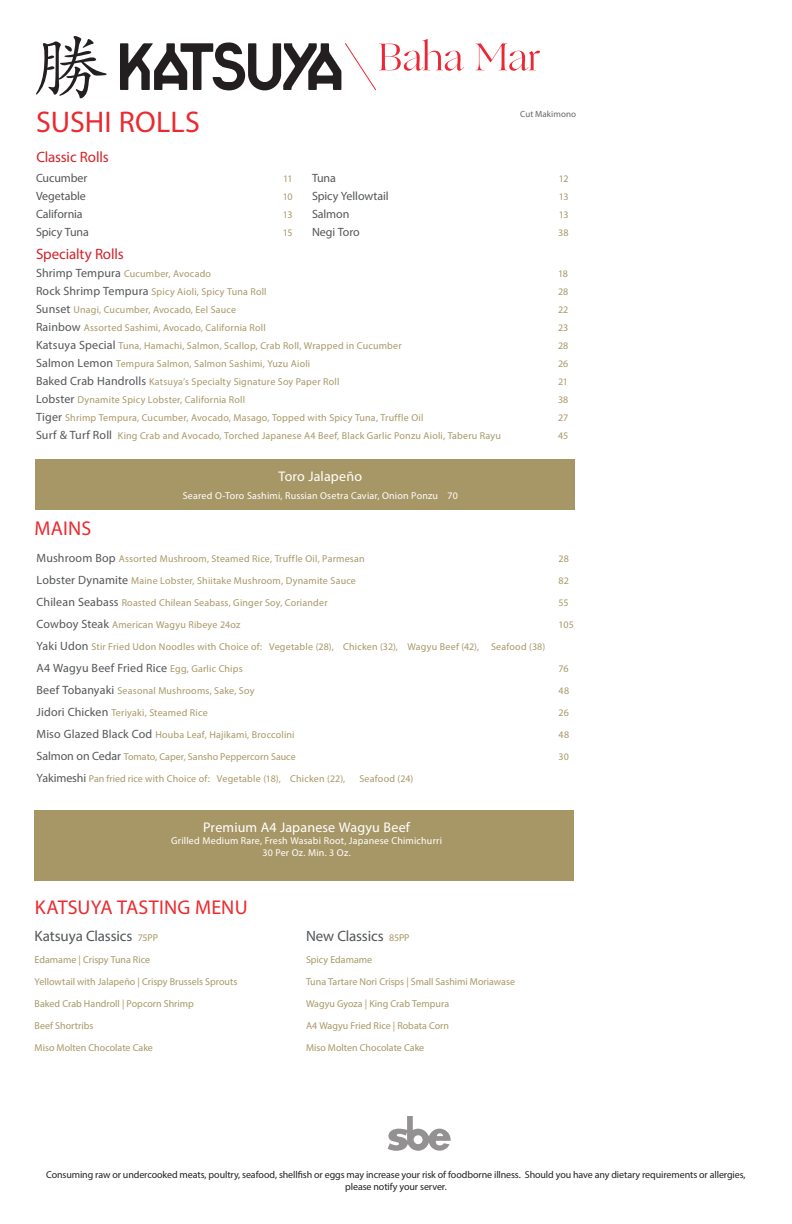
<style>
.page{position:relative;width:792px;height:1224px;background:#fff}
.page>*{position:absolute;margin:0;border:0;box-sizing:border-box;transform-origin:0 0}
.t1{font:30px "Myriad Pro";letter-spacing:.005em;color:#ea2a2f}
.t2{font:20px "Myriad Pro";letter-spacing:.01em;color:#ea2a2f}
.t3{font:15px "Myriad Pro";letter-spacing:-.01em;color:#535659}
.t4{font:15px "Myriad Pro";letter-spacing:-.01em;color:#d1232a}
.t5{font:14px "Myriad Pro";letter-spacing:.01em;color:#fff}
.t6{font:12px "Myriad Pro";letter-spacing:-.005em;color:#535659}
.t7{font:12px "Myriad Pro";letter-spacing:.015em;color:#535659}
.t8{font:10px "Myriad Pro";letter-spacing:.015em;color:#a89766}
.t9{font:10px/12px "Myriad Pro";letter-spacing:-.01em;color:#231f20;text-align:center}
.t10{font:10px/12px "Myriad Pro";letter-spacing:.02em;color:#fff;text-align:center}
.SubHead{font:9px "Myriad Pro";letter-spacing:.005em;color:#656666}
.s1{font-size:12px;color:#535659}
.s2{font-size:10px;color:#a89766}
</style>
<div class="page">
<svg style="left:476px;top:43px;width:64px;height:28px"></svg>
<svg style="left:36px;top:36px;width:71px;height:63px"></svg>
<svg style="left:120px;top:39px;width:344px;height:52px"></svg>
<div style="left:35px;top:460px;width:540px;height:50px;background:#a89766"></div>
<div style="left:34px;top:810px;width:540px;height:71px;background:#a89766"></div>
<svg style="left:388px;top:1116px;width:63px;height:35px"></svg>
<p class="t1" style="left:36px;top:104px;width:165px">SUSHI ROLLS</p>
<p class="t4" style="left:36px;top:148px;width:74px">Classic Rolls</p>
<p class="t6" style="left:36px;top:170px;width:53px">Cucumber</p>
<p class="t8" style="left:283px;top:172px;width:11px">11</p>
<p class="t6" style="left:36px;top:188px;width:51px">Vegetable</p>
<p class="t8" style="left:283px;top:190px;width:11px">10</p>
<p class="t6" style="left:36px;top:206px;width:48px">California</p>
<p class="t8" style="left:283px;top:208px;width:11px">13</p>
<p class="t6" style="left:36px;top:224px;width:54px">Spicy Tuna</p>
<p class="t8" style="left:283px;top:226px;width:11px">15</p>
<p class="SubHead" style="left:520px;top:108px;width:57px">Cut Makimono</p>
<p class="t6" style="left:312px;top:170px;width:25px">Tuna</p>
<p class="t8" style="left:559px;top:172px;width:11px">12</p>
<p class="t6" style="left:312px;top:188px;width:78px">Spicy Yellowtail</p>
<p class="t8" style="left:559px;top:190px;width:11px">13</p>
<p class="t6" style="left:312px;top:206px;width:39px">Salmon</p>
<p class="t8" style="left:559px;top:208px;width:11px">13</p>
<p class="t6" style="left:312px;top:224px;width:49px">Negi Toro</p>
<p class="t8" style="left:558px;top:226px;width:12px">38</p>
<p class="t4" style="left:36px;top:245px;width:89px">Specialty Rolls</p>
<p class="t8" style="left:36px;top:268px;width:177px"><span class="s1">Shrimp Tempura</span> Cucumber, Avocado</p>
<p class="t8" style="left:558px;top:268px;width:11px">18</p>
<p class="t8" style="left:36px;top:286px;width:232px"><span class="s1">Rock Shrimp Tempura</span> Spicy Aioli, Spicy Tuna Roll</p>
<p class="t8" style="left:558px;top:286px;width:12px">28</p>
<p class="t8" style="left:36px;top:304px;width:202px"><span class="s1">Sunset</span> Unagi, Cucumber, Avocado, Eel Sauce</p>
<p class="t8" style="left:558px;top:304px;width:12px">22</p>
<p class="t8" style="left:36px;top:322px;width:231px"><span class="s1">Rainbow</span> Assorted Sashimi, Avocado, California Roll</p>
<p class="t8" style="left:558px;top:322px;width:12px">23</p>
<p class="t8" style="left:36px;top:340px;width:367px"><span class="s1">Katsuya Special</span> Tuna, Hamachi, Salmon, Scallop, Crab Roll, Wrapped in Cucumber</p>
<p class="t8" style="left:558px;top:340px;width:12px">28</p>
<p class="t8" style="left:36px;top:358px;width:276px"><span class="s1">Salmon Lemon</span> Tempura Salmon, Salmon Sashimi, Yuzu Aioli</p>
<p class="t8" style="left:558px;top:358px;width:12px">26</p>
<p class="t8" style="left:36px;top:376px;width:305px"><span class="s1">Baked Crab Handrolls</span> Katsuya’s Specialty Signature Soy Paper Roll</p>
<p class="t8" style="left:558px;top:376px;width:11px">21</p>
<p class="t8" style="left:36px;top:394px;width:211px"><span class="s1">Lobster</span> Dynamite Spicy Lobster, California Roll</p>
<p class="t8" style="left:558px;top:394px;width:12px">38</p>
<p class="t8" style="left:36px;top:412px;width:389px"><span class="s1">Tiger</span> Shrimp Tempura, Cucumber, Avocado, Masago, Topped with Spicy Tuna, Truffle Oil</p>
<p class="t8" style="left:558px;top:412px;width:12px">27</p>
<p class="t8" style="left:36px;top:430px;width:466px"><span class="s1">Surf &amp; Turf Roll</span> King Crab and Avocado, Torched Japanese A4 Beef, Black Garlic Ponzu Aioli, Taberu Rayu</p>
<p class="t8" style="left:558px;top:430px;width:12px">45</p>
<p class="t5" style="left:279px;top:468px;width:85px">Toro Jalapeño</p>
<p class="t10" style="left:183px;top:490px;width:277px">Seared O-Toro Sashimi, Russian Osetra Caviar, Onion Ponzu 70</p>
<p class="t2" style="left:34px;top:516px;width:58px">MAINS</p>
<p class="t8" style="left:37px;top:552px;width:330px"><span class="s1">Mushroom Bop</span> Assorted Mushroom, Steamed Rice, Truffle Oil, Parmesan</p>
<p class="t8" style="left:559px;top:552px;width:12px">28</p>
<p class="t8" style="left:37px;top:574px;width:321px"><span class="s1">Lobster Dynamite</span> Maine Lobster, Shiitake Mushroom, Dynamite Sauce</p>
<p class="t8" style="left:559px;top:574px;width:12px">82</p>
<p class="t8" style="left:37px;top:596px;width:293px"><span class="s1">Chilean Seabass</span> Roasted Chilean Seabass, Ginger Soy, Coriander</p>
<p class="t8" style="left:559px;top:596px;width:12px">55</p>
<p class="t8" style="left:37px;top:618px;width:205px"><span class="s1">Cowboy Steak</span> American Wagyu Ribeye 24oz</p>
<p class="t8" style="left:559px;top:618px;width:17px">105</p>
<p class="t8" style="left:37px;top:640px;width:510px"><span class="s1">Yaki Udon</span> Stir Fried Udon Noodles with Choice of: Vegetable (28), Chicken (32), Wagyu Beef (42), Seafood (38)</p>
<p class="t7" style="left:37px;top:661px;width:208px">A4 Wagyu Beef Fried Rice <span class="s2">Egg, Garlic Chips</span></p>
<p class="t8" style="left:559px;top:662px;width:12px">76</p>
<p class="t8" style="left:37px;top:684px;width:219px"><span class="s1">Beef Tobanyaki</span> Seasonal Mushrooms, Sake, Soy</p>
<p class="t8" style="left:559px;top:684px;width:12px">48</p>
<p class="t8" style="left:37px;top:706px;width:173px"><span class="s1">Jidori Chicken</span> Teriyaki, Steamed Rice</p>
<p class="t8" style="left:559px;top:706px;width:12px">26</p>
<p class="t8" style="left:37px;top:728px;width:260px"><span class="s1">Miso Glazed Black Cod</span> Houba Leaf, Hajikami, Broccolini</p>
<p class="t8" style="left:559px;top:728px;width:12px">48</p>
<p class="t8" style="left:37px;top:750px;width:261px"><span class="s1">Salmon on Cedar</span> Tomato, Caper, Sansho Peppercorn Sauce</p>
<p class="t8" style="left:559px;top:750px;width:12px">30</p>
<p class="t8" style="left:37px;top:772px;width:310px"><span class="s1">Yakimeshi</span> Pan fried rice with Choice of: Vegetable (18), Chicken (22),</p>
<p class="t8" style="left:359px;top:772px;width:56px">Seafood (24)</p>
<p class="t5" style="left:203px;top:819px;width:208px">Premium A4 Japanese Wagyu Beef</p>
<p class="t10" style="left:171px;top:835px;width:272px">Grilled Medium Rare, Fresh Wasabi Root, Japanese Chimichurri<br>30 Per Oz. Min. 3 Oz.</p>
<p class="t2" style="left:35px;top:895px;width:214px">KATSUYA TASTING MENU</p>
<p class="t3" style="left:35px;top:927px;width:125px">Katsuya Classics <span class="s2">75PP</span></p>
<p class="t3" style="left:306px;top:927px;width:105px">New Classics <span class="s2">85PP</span></p>
<p class="t8" style="left:35px;top:953px;width:117px">Edamame | Crispy Tuna Rice</p>
<p class="t8" style="left:35px;top:975px;width:204px">Yellowtail with Jalapeño | Crispy Brussels Sprouts</p>
<p class="t8" style="left:35px;top:997px;width:161px">Baked Crab Handroll | Popcorn Shrimp</p>
<p class="t8" style="left:35px;top:1019px;width:60px">Beef Shortribs</p>
<p class="t8" style="left:35px;top:1041px;width:120px">Miso Molten Chocolate Cake</p>
<p class="t8" style="left:306px;top:953px;width:68px">Spicy Edamame</p>
<p class="t8" style="left:306px;top:975px;width:211px">Tuna Tartare Nori Crisps | Small Sashimi Moriawase</p>
<p class="t8" style="left:306px;top:997px;width:145px">Wagyu Gyoza | King Crab Tempura</p>
<p class="t8" style="left:306px;top:1019px;width:145px">A4 Wagyu Fried Rice | Robata Corn</p>
<p class="t8" style="left:306px;top:1041px;width:120px">Miso Molten Chocolate Cake</p>
<p class="t9" style="left:46px;top:1169px;width:701px">Consuming raw or undercooked meats, poultry, seafood, shellfish or eggs may increase your risk of foodborne illness. Should you have any dietary requirements or allergies, please notify your server.</p>
</div>
